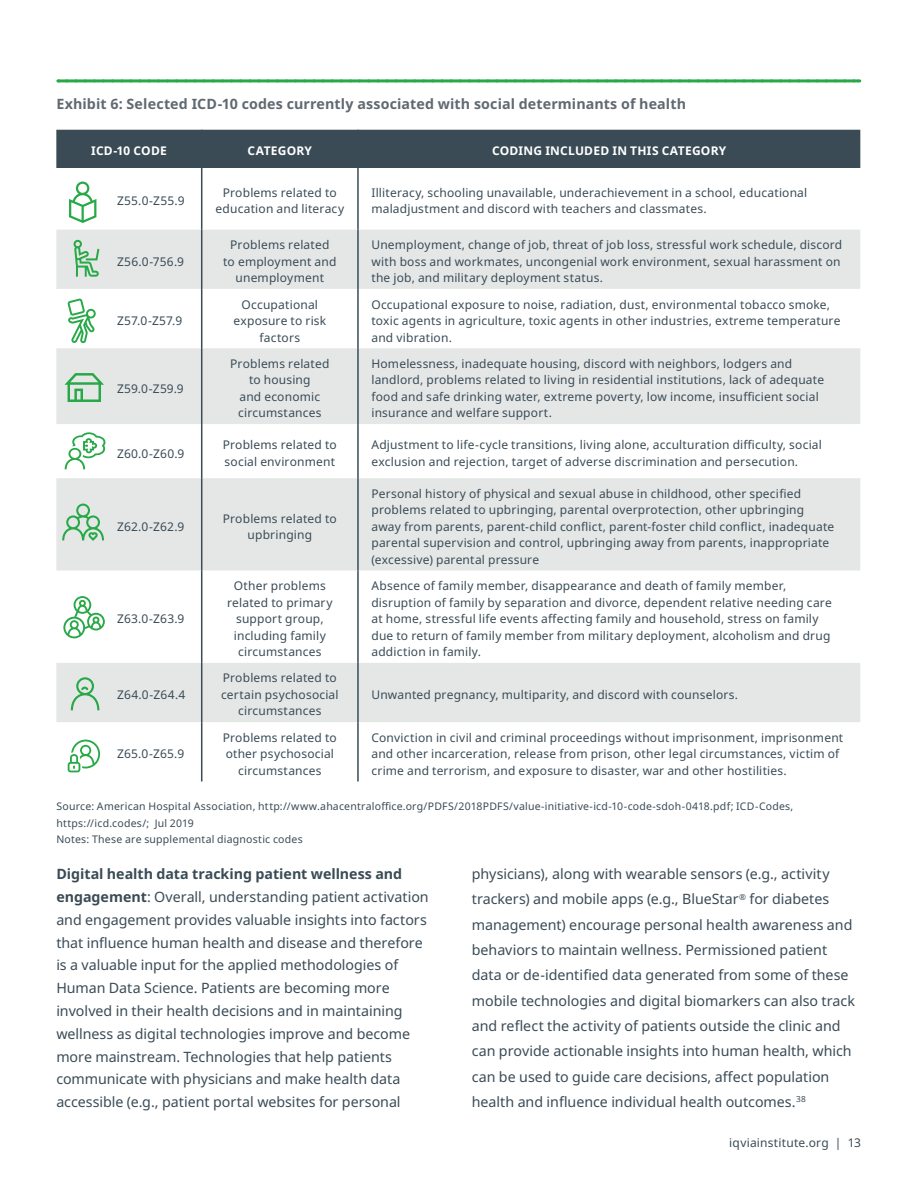
<style>
.page{position:relative;width:918px;height:1188px;background:#fff}
.page>*{position:absolute;margin:0;border:0;box-sizing:border-box;transform-origin:0 0}
.t1{font:14.25px/22.8px "Noto Sans";color:#3a4b56}
.t2{font:700 14.25px "Noto Sans";letter-spacing:.01em;color:#606972}
.t3{font:12px/16.5px "Noto Sans";letter-spacing:.015em;color:#3a4b56}
.t4{font:700 12px "Noto Sans";letter-spacing:.02em;color:#fff}
.t5{font:10.5px/16.5px "Noto Sans";letter-spacing:.02em;color:#3a4b56}
.s1{font-weight:700}
</style>
<div class="page">
<svg style="left:67px;top:79px;width:793px;height:3px"></svg>
<div style="left:56px;top:130px;width:804px;height:38px;background:#3a4b56"></div>
<svg style="left:56px;top:230px;width:804px;height:492px;fill:#e5e7e7"></svg>
<hr style="left:201px;top:130px;width:1px;height:38px;background:#3a4b56">
<hr style="left:201px;top:168px;width:1px;height:62px;background:#3a4b56">
<hr style="left:201px;top:230px;width:1px;height:59px;background:#3a4b56">
<hr style="left:201px;top:289px;width:1px;height:59px;background:#3a4b56">
<hr style="left:201px;top:348px;width:1px;height:76px;background:#3a4b56">
<hr style="left:201px;top:424px;width:1px;height:54px;background:#3a4b56">
<hr style="left:201px;top:478px;width:1px;height:93px;background:#3a4b56">
<hr style="left:201px;top:571px;width:1px;height:92px;background:#3a4b56">
<hr style="left:201px;top:663px;width:1px;height:59px;background:#3a4b56">
<hr style="left:201px;top:722px;width:1px;height:60px;background:#3a4b56">
<hr style="left:357px;top:130px;width:2px;height:38px;background:#3a4b56">
<hr style="left:357px;top:168px;width:2px;height:62px;background:#3a4b56">
<hr style="left:357px;top:230px;width:2px;height:59px;background:#3a4b56">
<hr style="left:357px;top:289px;width:2px;height:59px;background:#3a4b56">
<hr style="left:357px;top:348px;width:2px;height:76px;background:#3a4b56">
<hr style="left:357px;top:424px;width:2px;height:54px;background:#3a4b56">
<hr style="left:357px;top:478px;width:2px;height:93px;background:#3a4b56">
<hr style="left:357px;top:571px;width:2px;height:92px;background:#3a4b56">
<hr style="left:357px;top:663px;width:2px;height:59px;background:#3a4b56">
<hr style="left:357px;top:722px;width:2px;height:60px;background:#3a4b56">
<svg style="left:65px;top:373px;width:39px;height:29px"></svg>
<svg style="left:63px;top:596px;width:42px;height:42px"></svg>
<svg style="left:62px;top:504px;width:42px;height:37px"></svg>
<svg style="left:67px;top:298px;width:29px;height:45px"></svg>
<svg style="left:68px;top:740px;width:32px;height:32px"></svg>
<svg style="left:69px;top:182px;width:27px;height:41px"></svg>
<svg style="left:65px;top:432px;width:41px;height:37px"></svg>
<svg style="left:71px;top:677px;width:28px;height:33px"></svg>
<svg style="left:73px;top:240px;width:26px;height:37px"></svg>
<p class="t2" style="left:56px;top:94px;width:631px">Exhibit 6: Selected ICD-10 codes currently associated with social determinants of health</p>
<p class="t4" style="left:91px;top:142px;width:77px">ICD-10 CODE</p>
<p class="t4" style="left:248px;top:142px;width:66px">CATEGORY</p>
<p class="t4" style="left:492px;top:142px;width:236px">CODING INCLUDED IN THIS CATEGORY</p>
<p class="t3" style="left:117px;top:193px;width:69px">Z55.0-Z55.9</p>
<p class="t3" style="left:216px;top:185px;width:130px;text-align:center">Problems related to education and literacy</p>
<p class="t3" style="left:371px;top:185px;width:437px">Illiteracy, schooling unavailable, underachievement in a school, educational maladjustment and discord with teachers and classmates.</p>
<p class="t3" style="left:117px;top:253px;width:69px">Z56.0-756.9</p>
<p class="t3" style="left:117px;top:313px;width:67px">Z57.0-Z57.9</p>
<p class="t3" style="left:117px;top:380px;width:68px">Z59.0-Z59.9</p>
<p class="t3" style="left:223px;top:237px;width:115px;text-align:center">Problems related to employment and unemployment</p>
<p class="t3" style="left:371px;top:237px;width:472px">Unemployment, change of job, threat of job loss, stressful work schedule, discord with boss and workmates, uncongenial work environment, sexual harassment on the job, and military deployment status.</p>
<p class="t3" style="left:233px;top:296px;width:94px;text-align:center">Occupational exposure to risk factors</p>
<p class="t3" style="left:371px;top:296px;width:471px">Occupational exposure to noise, radiation, dust, environmental tobacco smoke, toxic agents in agriculture, toxic agents in other industries, extreme temperature and vibration.</p>
<p class="t3" style="left:230px;top:355px;width:101px;text-align:center">Problems related to housing<br>and economic circumstances</p>
<p class="t3" style="left:371px;top:355px;width:454px">Homelessness, inadequate housing, discord with neighbors, lodgers and landlord, problems related to living in residential institutions, lack of adequate food and safe drinking water, extreme poverty, low income, insufficient social insurance and welfare support.</p>
<p class="t3" style="left:117px;top:445px;width:69px">Z60.0-Z60.9</p>
<p class="t3" style="left:223px;top:437px;width:116px">Problems related to social environment</p>
<p class="t3" style="left:371px;top:437px;width:452px">Adjustment to life-cycle transitions, living alone, acculturation difficulty, social exclusion and rejection, target of adverse discrimination and persecution.</p>
<p class="t3" style="left:117px;top:518px;width:69px">Z62.0-Z62.9</p>
<p class="t3" style="left:223px;top:510px;width:116px;text-align:center">Problems related to upbringing</p>
<p class="t3" style="left:371px;top:485px;width:464px">Personal history of physical and sexual abuse in childhood, other specified problems related to upbringing, parental overprotection, other upbringing away from parents, parent-child conflict, parent-foster child conflict, inadequate parental supervision and control, upbringing away from parents, inappropriate (excessive) parental pressure</p>
<p class="t3" style="left:117px;top:611px;width:69px">Z63.0-Z63.9</p>
<p class="t3" style="left:117px;top:687px;width:70px">Z64.0-Z64.4</p>
<p class="t3" style="left:227px;top:578px;width:107px;text-align:center">Other problems related to primary support group, including family circumstances</p>
<p class="t3" style="left:371px;top:578px;width:462px">Absence of family member, disappearance and death of family member, disruption of family by separation and divorce, dependent relative needing care at home, stressful life events affecting family and household, stress on family due to return of family member from military deployment, alcoholism and drug addiction in family.</p>
<p class="t3" style="left:221px;top:670px;width:119px;text-align:center">Problems related to certain psychosocial circumstances</p>
<p class="t3" style="left:371px;top:687px;width:368px">Unwanted pregnancy, multiparity, and discord with counselors.</p>
<p class="t3" style="left:223px;top:729px;width:116px;text-align:center">Problems related to other psychosocial circumstances</p>
<p class="t3" style="left:371px;top:729px;width:473px">Conviction in civil and criminal proceedings without imprisonment, imprisonment and other incarceration, release from prison, other legal circumstances, victim of crime and terrorism, and exposure to disaster, war and other hostilities.</p>
<p class="t5" style="left:56px;top:798px;width:739px">Source: American Hospital Association, http://www.ahacentraloffice.org/PDFS/2018PDFS/value-initiative-icd-10-code-sdoh-0418.pdf; ICD-Codes, https://icd.codes/; Jul 2019<br>Notes: These are supplemental diagnostic codes</p>
<p class="t3" style="left:117px;top:746px;width:69px">Z65.0-Z65.9</p>
<p class="t1" style="left:56px;top:863px;width:374px"><span class="s1">Digital health data tracking patient wellness and engagement</span>: Overall, understanding patient activation and engagement provides valuable insights into factors that influence human health and disease and therefore is a valuable input for the applied methodologies of Human Data Science. Patients are becoming more involved in their health decisions and in maintaining wellness as digital technologies improve and become more mainstream. Technologies that help patients communicate with physicians and make health data accessible (e.g., patient portal websites for personal</p>
<p class="t1" style="left:472px;top:862px;width:385px;line-height:25.3px">physicians), along with wearable sensors (e.g., activity trackers) and mobile apps (e.g., BlueStar<sup>®</sup> for diabetes management) encourage personal health awareness and behaviors to maintain wellness. Permissioned patient data or de-identified data generated from some of these mobile technologies and digital biomarkers can also track and reflect the activity of patients outside the clinic and can provide actionable insights into human health, which can be used to guide care decisions, affect population health and influence individual health outcomes.<sup>38</sup></p>
<p class="t3" style="left:729px;top:1135px;width:133px">iqviainstitute.org | 13</p>
</div>
